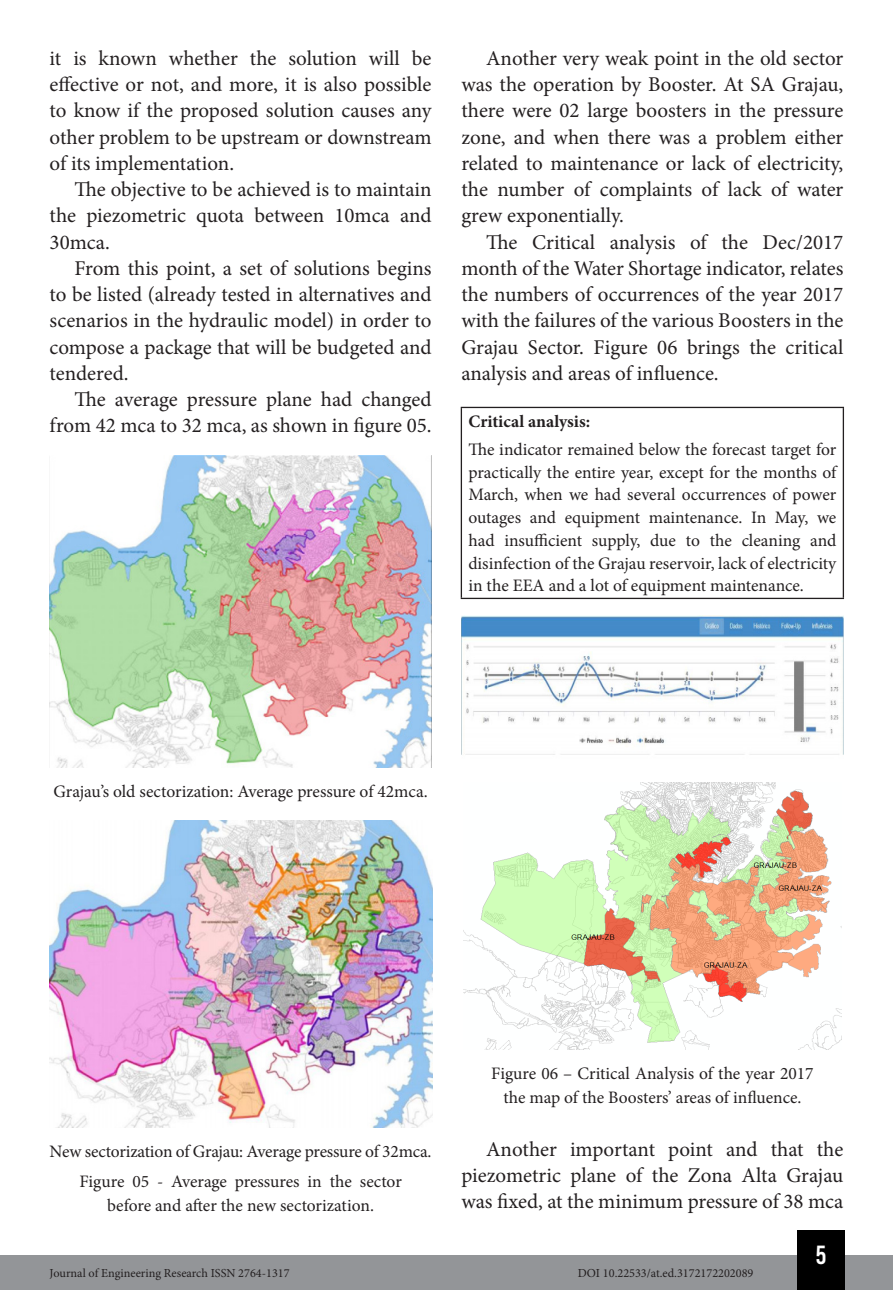
<style>
.page{position:relative;width:893px;height:1290px;background:#fff}
.page>*{position:absolute;margin:0;border:0;box-sizing:border-box;transform-origin:0 0}
.t1{font:26.25px "Bebas Kai";color:#fff}
.TXT{font:21px/26.2px "Minion Pro";color:#231f20;text-align:justify}
.Info_Imagem{font:17.5px/22.8px "Minion Pro";letter-spacing:-.005em;color:#231f20;text-align:center}
.Info_Imagem-2{font:700 17.5px "Minion Pro";color:#231f20}
.t2{font:12.25px "Minion Pro";color:#231f20}
</style>
<div class="page">
<div style="left:0;top:1255px;width:893px;height:35px;background:#939598"></div>
<div style="left:797px;top:1230px;width:48px;height:60px;background:#000"></div>
<img style="left:50px;top:456px;width:381px;height:311px">
<img style="left:49px;top:820px;width:383px;height:308px">
<hr style="left:461px;top:407px;width:383px;height:1px;background:#231f20">
<hr style="left:461px;top:408px;width:1px;height:190px;background:#231f20">
<hr style="left:843px;top:408px;width:1px;height:190px;background:#231f20">
<hr style="left:461px;top:598px;width:383px;height:1px;background:#231f20">
<img style="left:461px;top:615px;width:383px;height:140px">
<img style="left:463px;top:782px;width:379px;height:267px">
<p class="TXT" style="left:50px;top:45px;width:384px">it is known whether the solution will be effective or not, and more, it is also possible to know if the proposed solution causes any other problem to be upstream or downstream of its implementation.</p>
<p class="TXT" style="left:50px;top:176px;width:383px;text-indent:25px">The objective to be achieved is to maintain the piezometric quota between 10mca and 30mca.</p>
<p class="TXT" style="left:50px;top:255px;width:383px;text-indent:25px">From this point, a set of solutions begins to be listed (already tested in alternatives and scenarios in the hydraulic model) in order to compose a package that will be budgeted and tendered.</p>
<p class="TXT" style="left:50px;top:386px;width:384px;text-align:right">The average pressure plane had changed from 42 mca to 32 mca, as shown in figure 05.</p>
<p class="TXT" style="left:461px;top:45px;width:384px;text-indent:25px">Another very weak point in the old sector was the operation by Booster. At SA Grajau, there were 02 large boosters in the pressure zone, and when there was a problem either related to maintenance or lack of electricity, the number of complaints of lack of water grew exponentially.</p>
<p class="TXT" style="left:461px;top:229px;width:384px;text-indent:25px">The Critical analysis of the Dec/2017 month of the Water Shortage indicator, relates the numbers of occurrences of the year 2017 with the failures of the various Boosters in the Grajau Sector. Figure 06 brings the critical analysis and areas of influence.</p>
<p class="Info_Imagem-2" style="left:468px;top:409px;width:123px">Critical analysis:</p>
<p class="Info_Imagem" style="left:468px;top:438px;width:370px;text-align:justify">The indicator remained below the forecast target for practically the entire year, except for the months of March, when we had several occurrences of power outages and equipment maintenance. In May, we had insufficient supply, due to the cleaning and disinfection of the Grajau reservoir, lack of electricity in the EEA and a lot of equipment maintenance.</p>
<p class="Info_Imagem" style="left:54px;top:780px;width:376px">Grajau’s old sectorization: Average pressure of 42mca.</p>
<p class="Info_Imagem" style="left:50px;top:1140px;width:383px">New sectorization of Grajau: Average pressure of 32mca.</p>
<p class="Info_Imagem" style="left:79px;top:1169px;width:324px;line-height:24.5px">Figure 05 - Average pressures in the sector before and after the new sectorization.</p>
<p class="Info_Imagem" style="left:491px;top:1061px;width:324px;line-height:24.5px">Figure 06 – Critical Analysis of the year 2017 the map of the Boosters’ areas of influence.</p>
<p class="TXT" style="left:461px;top:1136px;width:383px;text-indent:25px">Another important point and that the piezometric plane of the Zona Alta Grajau was fixed, at the minimum pressure of 38 mca</p>
<p class="t1" style="left:816px;top:1241px;width:12px">5</p>
<p class="t2" style="left:50px;top:1265px;width:242px">Journal of Engineering Research ISSN 2764-1317</p>
<p class="t2" style="left:578px;top:1265px;width:177px">DOI 10.22533/at.ed.3172172202089</p>
</div>
